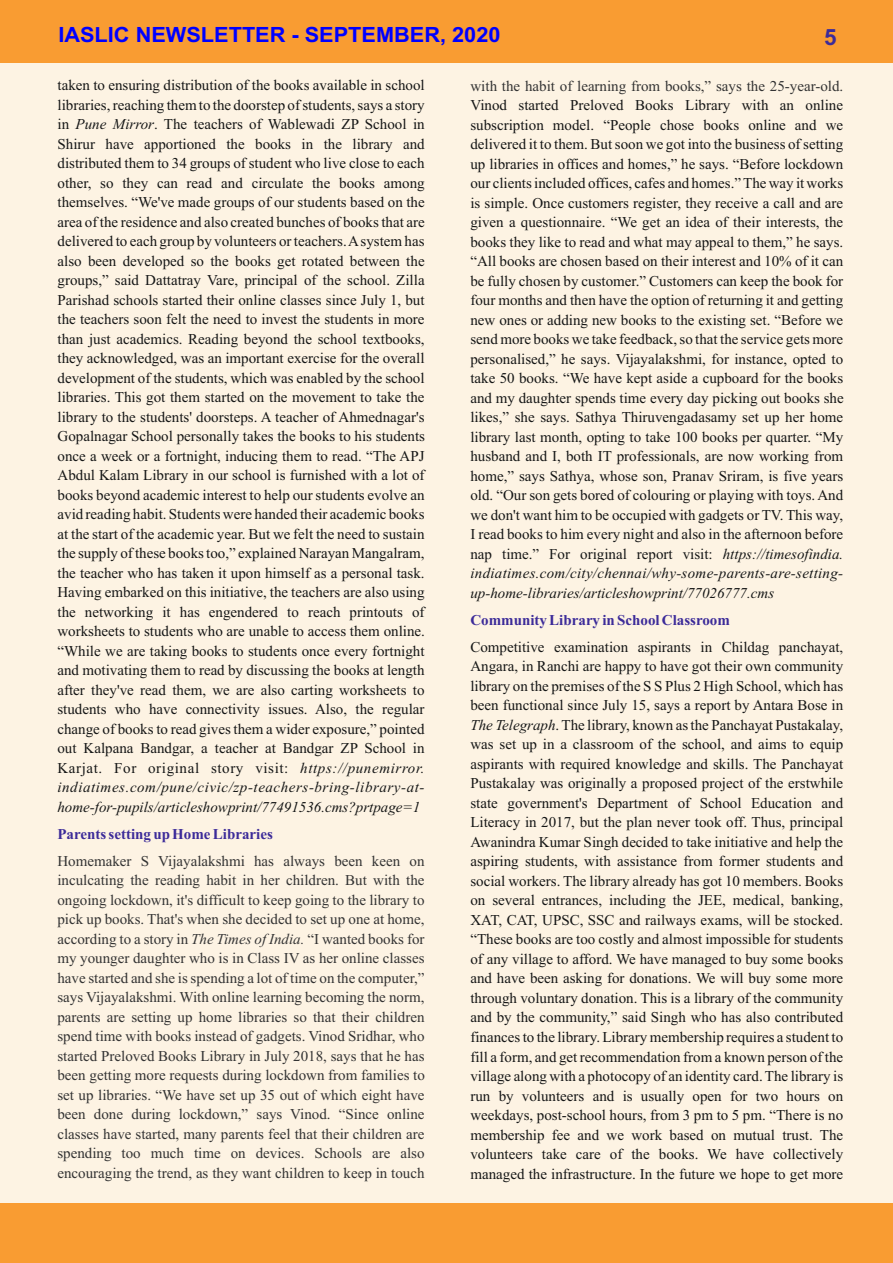
<style>
.page{position:relative;width:893px;height:1263px;background:#fff}
.page>*{position:absolute;margin:0;border:0;box-sizing:border-box;transform-origin:0 0}
.t1{font:700 22.5px "Arial";color:#3c2b99}
.t2{font:700 21px "Arial";color:#00f;scale:1.04 1}
.t3{font:15px/19.5px "Times New Roman";color:#151616;text-align:justify}
.t4{font:15px/19.5px "Times New Roman";color:#333;text-align:justify}
.t5{font:700 15px "Times New Roman";color:#3c2b99}
.s1{font-style:italic}
</style>
<div class="page">
<div style="left:0;top:63px;width:893px;height:1193px;background:#fdf3e3"></div>
<div style="left:0;top:0;width:893px;height:63px;background:#f99c32"></div>
<div style="left:0;top:1202px;width:893px;height:60px;background:#f99c32"></div>
<h2 class="t2" style="left:58px;top:27px;width:427px">IASLIC NEWSLETTER - SEPTEMBER, 2020</h2>
<h1 class="t1" style="left:824px;top:28px;width:14px">5</h1>
<p class="t3" style="left:57px;top:77px;width:369px">taken to ensuring distribution of the books available in school libraries, reaching them to the doorstep of students, says a story in <span class="s1">Pune Mirror</span>. The teachers of Wablewadi ZP School in Shirur have apportioned the books in the library and distributed them to 34 groups of student who live close to each other, so they can read and circulate the books among themselves. “We've made groups of our students based on the area of the residence and also created bunches of books that are delivered to each group by volunteers or teachers. Asystem has also been developed so the books get rotated between the groups,” said Dattatray Vare, principal of the school. Zilla Parishad schools started their online classes since July 1, but the teachers soon felt the need to invest the students in more than just academics. Reading beyond the school textbooks, they acknowledged, was an important exercise for the overall development of the students, which was enabled by the school libraries. This got them started on the movement to take the library to the students' doorsteps. A teacher of Ahmednagar's Gopalnagar School personally takes the books to his students once a week or a fortnight, inducing them to read. “The APJ Abdul Kalam Library in our school is furnished with a lot of books beyond academic interest to help our students evolve an avid reading habit. Students were handed their academic books at the start of the academic year. But we felt the need to sustain the supply of these books too,” explained Narayan Mangalram, the teacher who has taken it upon himself as a personal task.<br>Having embarked on this initiative, the teachers are also using the networking it has engendered to reach printouts of worksheets to students who are unable to access them online. “While we are taking books to students once every fortnight and motivating them to read by discussing the books at length after they've read them, we are also carting worksheets to students who have connectivity issues. Also, the regular change of books to read gives them a wider exposure,” pointed out Kalpana Bandgar, a teacher at Bandgar ZP School in Karjat. For original story visit: <span class="s1">https://punemirror. indiatimes.com/pune/civic/zp-teachers-bring-library-at&shy;home-for-pupils/articleshowprint/77491536.cms?prtpage=1</span></p>
<p class="t5" style="left:57px;top:829px;width:217px">Parents setting up Home Libraries</p>
<p class="t4" style="left:57px;top:852px;width:369px">Homemaker S Vijayalakshmi has always been keen on inculcating the reading habit in her children. But with the ongoing lockdown, it's difficult to keep going to the library to pick up books. That's when she decided to set up one at home, according to a story in <span class="s1">The Times of India.</span> “I wanted books for my younger daughter who is in Class IV as her online classes have started and she is spending a lot of time on the computer,” says Vijayalakshmi. With online learning becoming the norm, parents are setting up home libraries so that their children spend time with books instead of gadgets. Vinod Sridhar, who started Preloved Books Library in July 2018, says that he has been getting more requests during lockdown from families to set up libraries. “We have set up 35 out of which eight have been done during lockdown,” says Vinod. “Since online classes have started, many parents feel that their children are spending too much time on devices. Schools are also encouraging the trend, as they want children to keep in touch</p>
<p class="t4" style="left:470px;top:78px;width:374px">with the habit of learning from books,” says the 25-year-old.</p>
<p class="t3" style="left:470px;top:97px;width:375px">Vinod started Preloved Books Library with an online subscription model. “People chose books online and we delivered it to them. But soon we got into the business of setting up libraries in offices and homes,” he says. “Before lockdown our clients included offices, cafes and homes.” The way it works is simple. Once customers register, they receive a call and are given a questionnaire. “We get an idea of their interests, the books they like to read and what may appeal to them,” he says. “All books are chosen based on their interest and 10% of it can be fully chosen by customer.” Customers can keep the book for four months and then have the option of returning it and getting new ones or adding new books to the existing set. “Before we send more books we take feedback, so that the service gets more personalised,” he says. Vijayalakshmi, for instance, opted to take 50 books. “We have kept aside a cupboard for the books and my daughter spends time every day picking out books she likes,” she says. Sathya Thiruvengadasamy set up her home library last month, opting to take 100 books per quarter. “My husband and I, both IT professionals, are now working from home,” says Sathya, whose son, Pranav Sriram, is five years old. “Our son gets bored of colouring or playing with toys. And we don't want him to be occupied with gadgets or TV. This way, I read books to him every night and also in the afternoon before nap time.” For original report visit: <span class="s1">https://timesofindia. indiatimes.com/city/chennai/why-some-parents-are-setting&shy;up-home-libraries/articleshowprint/77026777.cms</span></p>
<p class="t5" style="left:470px;top:615px;width:261px">Community Library in School Classroom</p>
<p class="t3" style="left:470px;top:639px;width:374px">Competitive examination aspirants in Childag panchayat, Angara, in Ranchi are happy to have got their own community library on the premises of the S S Plus 2 High School, which has been functional since July 15, says a report by Antara Bose in <span class="s1">The Telegraph</span>. The library, known as the Panchayat Pustakalay, was set up in a classroom of the school, and aims to equip aspirants with required knowledge and skills. The Panchayat Pustakalay was originally a proposed project of the erstwhile state government's Department of School Education and Literacy in 2017, but the plan never took off. Thus, principal Awanindra Kumar Singh decided to take initiative and help the aspiring students, with assistance from former students and social workers. The library already has got 10 members. Books on several entrances, including the JEE, medical, banking, XAT, CAT, UPSC, SSC and railways exams, will be stocked. “These books are too costly and almost impossible for students of any village to afford. We have managed to buy some books and have been asking for donations. We will buy some more through voluntary donation. This is a library of the community and by the community,” said Singh who has also contributed finances to the library. Library membership requires a student to fill a form, and get recommendation from a known person of the village along with a photocopy of an identity card. The library is run by volunteers and is usually open for two hours on weekdays, post-school hours, from 3 pm to 5 pm. “There is no membership fee and we work based on mutual trust. The volunteers take care of the books. We have collectively managed the infrastructure. In the future we hope to get more</p>
</div>
